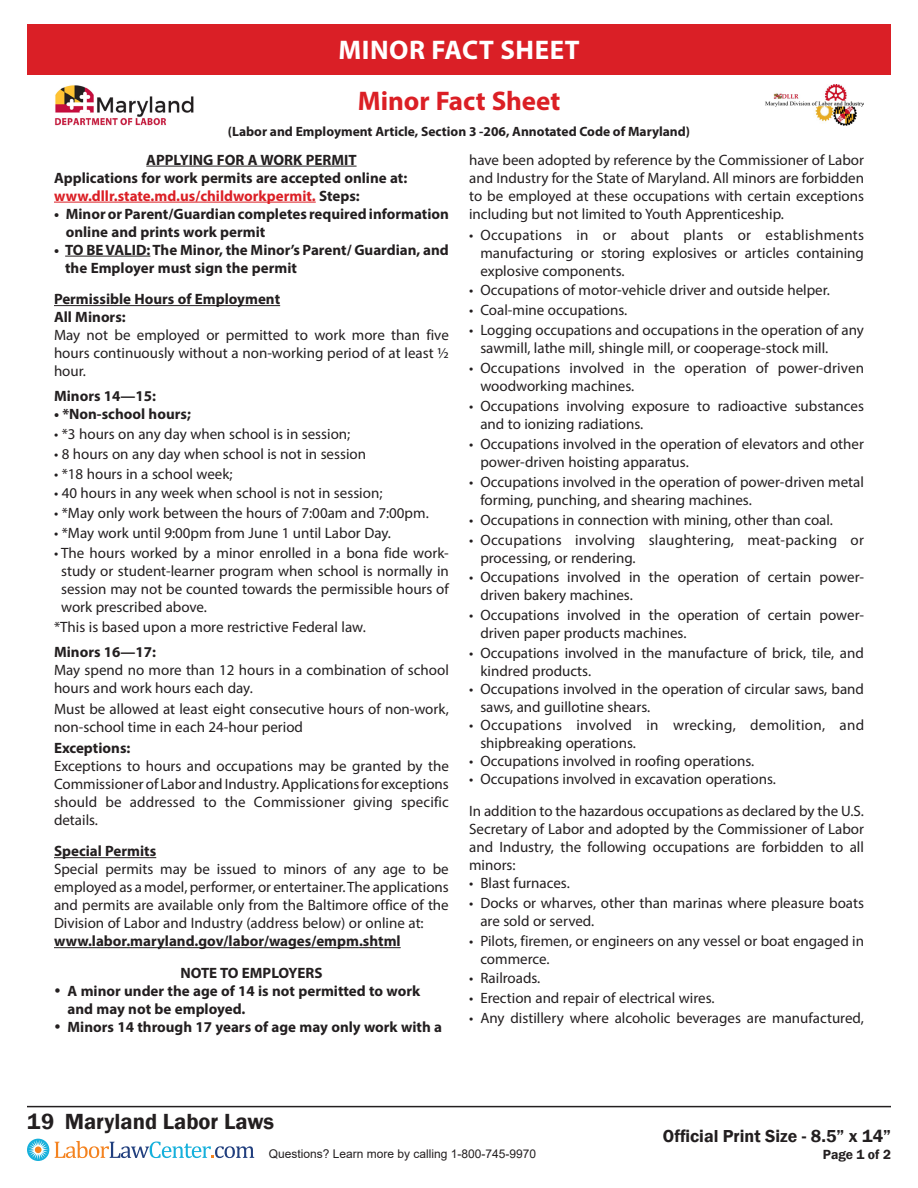
<style>
.page{position:relative;width:918px;height:1188px;background:#fff}
.page>*{position:absolute;margin:0;border:0;box-sizing:border-box;transform-origin:0 0}
.t1{font:700 27px "Myriad Pro";letter-spacing:.02em;color:#fff}
.t2{font:700 27px "Myriad Pro";color:#db1f25}
.t3{font:600 22.5px "Franklin Gothic";color:#231f20}
.t4{font:600 17.85px "Franklin Gothic";color:#231f20}
.t5{font:15px/18px "Myriad Pro";color:#231f20}
.t6{font:700 15px/18px "Myriad Pro";color:#231f20}
.t7{font:15px/18px "Myriad Pro";letter-spacing:.02em;color:#231f20}
.t8{font:700 15px "Myriad Pro";color:#db1f25}
.t9{font:600 13.65px "Franklin Gothic";color:#231f20}
.t10{font:700 13.5px "Myriad Pro";color:#231f20}
.t11{font:12px "Arial";color:#231f20}
.s1{color:#231f20}
</style>
<div class="page">
<hr style="left:27px;top:1106px;width:864px;height:1px;background:#231f20">
<svg style="left:27px;top:1139px;width:22px;height:22px"></svg>
<div style="left:35px;top:1146px;width:7px;height:7px;background:#f58320;border-radius:50%"></div>
<svg style="left:55px;top:1141px;width:199px;height:17px"></svg>
<div style="left:27px;top:24px;width:864px;height:50px;background:#da1f26"></div>
<hr style="left:146px;top:166px;width:211px;height:1px;background:#231f20">
<hr style="left:54px;top:202px;width:262px;height:1px;background:#db1f25">
<hr style="left:65px;top:256px;width:85px;height:1px;background:#231f20">
<hr style="left:54px;top:305px;width:226px;height:1px;background:#231f20">
<hr style="left:54px;top:857px;width:102px;height:1px;background:#231f20">
<hr style="left:54px;top:947px;width:347px;height:1px;background:#231f20">
<img style="left:765px;top:84px;width:99px;height:42px">
<img style="left:55px;top:85px;width:139px;height:41px">
<p class="t1" style="left:338px;top:32px;width:243px">MINOR FACT SHEET</p>
<p class="t2" style="left:358px;top:83px;width:204px">Minor Fact Sheet</p>
<p class="t10" style="left:228px;top:123px;width:464px">(Labor and Employment Article, Section 3 -206, Annotated Code of Maryland)</p>
<p class="t6" style="left:146px;top:150px;width:212px">APPLYING FOR A WORK PERMIT</p>
<p class="t6" style="left:54px;top:168px;width:355px">Applications for work permits are accepted online at:</p>
<p class="t8" style="left:54px;top:186px;width:307px">www.dllr.state.md.us/childworkpermit. <span class="s1">Steps:</span></p>
<p class="t6" style="left:66px;top:204px;width:385px;text-indent:-12px">• Minor or Parent/Guardian completes required information online and prints work permit</p>
<p class="t6" style="left:65px;top:240px;width:385px;text-indent:-11px">• TO BE VALID: The Minor, the Minor’s Parent/ Guardian, and the Employer must sign the permit</p>
<p class="t6" style="left:54px;top:290px;width:228px">Permissible Hours of Employment</p>
<p class="t6" style="left:54px;top:308px;width:73px">All Minors:</p>
<p class="t5" style="left:54px;top:326px;width:396px;text-align:justify">May not be employed or permitted to work more than five hours continuously without a non-working period of at least ½ hour.</p>
<p class="t6" style="left:54px;top:386px;width:104px">Minors 14—15:</p>
<p class="t6" style="left:54px;top:404px;width:138px">• *Non-school hours;</p>
<p class="t5" style="left:54px;top:424px;width:298px">• *3 hours on any day when school is in session;</p>
<p class="t5" style="left:54px;top:444px;width:314px">• 8 hours on any day when school is not in session</p>
<p class="t5" style="left:54px;top:464px;width:180px">• *18 hours in a school week;</p>
<p class="t5" style="left:54px;top:484px;width:330px">• 40 hours in any week when school is not in session;</p>
<p class="t5" style="left:54px;top:504px;width:376px">• *May only work between the hours of 7:00am and 7:00pm.</p>
<p class="t5" style="left:54px;top:524px;width:339px">• *May work until 9:00pm from June 1 until Labor Day.</p>
<p class="t5" style="left:61px;top:544px;width:389px;text-align:justify;text-indent:-7px">• The hours worked by a minor enrolled in a bona fide work&shy;study or student-learner program when school is normally in session may not be counted towards the permissible hours of work prescribed above.</p>
<p class="t5" style="left:54px;top:618px;width:313px">*This is based upon a more restrictive Federal law.</p>
<p class="t6" style="left:54px;top:642px;width:104px">Minors 16—17:</p>
<p class="t5" style="left:54px;top:660px;width:396px">May spend no more than 12 hours in a combination of school hours and work hours each day.</p>
<p class="t5" style="left:54px;top:699px;width:396px">Must be allowed at least eight consecutive hours of non-work, non-school time in each 24-hour period</p>
<p class="t6" style="left:54px;top:738px;width:78px">Exceptions:</p>
<p class="t5" style="left:54px;top:756px;width:396px;text-align:justify">Exceptions to hours and occupations may be granted by the Commissioner of Labor and Industry. Applications for exceptions should be addressed to the Commissioner giving specific details.</p>
<p class="t6" style="left:54px;top:842px;width:104px">Special Permits</p>
<p class="t5" style="left:54px;top:860px;width:396px;text-align:justify">Special permits may be issued to minors of any age to be employed as a model, performer, or entertainer. The applications and permits are available only from the Baltimore office of the Division of Labor and Industry (address below) or online at:</p>
<p class="t6" style="left:54px;top:932px;width:348px">www.labor.maryland.gov/labor/wages/empm.shtml</p>
<p class="t6" style="left:180px;top:963px;width:144px">NOTE TO EMPLOYERS</p>
<p class="t6" style="left:68px;top:981px;width:354px;text-indent:-14px">• A minor under the age of 14 is not permitted to work and may not be employed.</p>
<p class="t6" style="left:54px;top:1017px;width:390px">• Minors 14 through 17 years of age may only work with a</p>
<p class="t5" style="left:469px;top:150px;width:396px;text-align:justify">have been adopted by reference by the Commissioner of Labor and Industry for the State of Maryland. All minors are forbidden to be employed at these occupations with certain exceptions including but not limited to Youth Apprenticeship.</p>
<p class="t5" style="left:480px;top:225px;width:385px;text-align:justify;text-indent:-11px">• Occupations in or about plants or establishments manufacturing or storing explosives or articles containing explosive components.</p>
<p class="t5" style="left:469px;top:281px;width:362px">• Occupations of motor-vehicle driver and outside helper.</p>
<p class="t5" style="left:469px;top:301px;width:160px">• Coal-mine occupations.</p>
<p class="t5" style="left:480px;top:321px;width:385px;text-indent:-11px">• Logging occupations and occupations in the operation of any sawmill, lathe mill, shingle mill, or cooperage-stock mill.</p>
<p class="t5" style="left:480px;top:359px;width:385px;text-indent:-11px">• Occupations involved in the operation of power-driven woodworking machines.</p>
<p class="t5" style="left:480px;top:397px;width:385px;text-indent:-11px">• Occupations involving exposure to radioactive substances and to ionizing radiations.</p>
<p class="t5" style="left:480px;top:435px;width:385px;text-indent:-11px">• Occupations involved in the operation of elevators and other power-driven hoisting apparatus.</p>
<p class="t5" style="left:480px;top:473px;width:385px;text-indent:-11px">• Occupations involved in the operation of power-driven metal forming, punching, and shearing machines.</p>
<p class="t5" style="left:469px;top:510px;width:365px">• Occupations in connection with mining, other than coal.</p>
<p class="t7" style="left:480px;top:530px;width:385px;text-indent:-11px">• Occupations involving slaughtering, meat-packing or processing, or rendering.</p>
<p class="t5" style="left:480px;top:568px;width:385px;text-indent:-11px">• Occupations involved in the operation of certain power&shy;driven bakery machines.</p>
<p class="t5" style="left:480px;top:606px;width:385px;text-indent:-11px">• Occupations involved in the operation of certain power&shy;driven paper products machines.</p>
<p class="t5" style="left:480px;top:644px;width:385px;text-indent:-11px">• Occupations involved in the manufacture of brick, tile, and kindred products.</p>
<p class="t5" style="left:480px;top:680px;width:385px;text-indent:-11px">• Occupations involved in the operation of circular saws, band saws, and guillotine shears.</p>
<p class="t7" style="left:480px;top:716px;width:385px;text-indent:-11px">• Occupations involved in wrecking, demolition, and shipbreaking operations.</p>
<p class="t5" style="left:469px;top:752px;width:287px">• Occupations involved in roofing operations.</p>
<p class="t5" style="left:469px;top:770px;width:308px">• Occupations involved in excavation operations.</p>
<p class="t5" style="left:469px;top:801px;width:396px;text-align:justify">In addition to the hazardous occupations as declared by the U.S.<br>Secretary of Labor and adopted by the Commissioner of Labor and Industry, the following occupations are forbidden to all minors:</p>
<p class="t5" style="left:469px;top:873px;width:102px">• Blast furnaces.</p>
<p class="t5" style="left:480px;top:893px;width:385px;text-indent:-11px">• Docks or wharves, other than marinas where pleasure boats are sold or served.</p>
<p class="t5" style="left:480px;top:931px;width:385px;text-indent:-11px">• Pilots, firemen, or engineers on any vessel or boat engaged in commerce.</p>
<p class="t5" style="left:469px;top:969px;width:73px">• Railroads.</p>
<p class="t5" style="left:469px;top:989px;width:247px">• Erection and repair of electrical wires.</p>
<p class="t5" style="left:469px;top:1009px;width:396px">• Any distillery where alcoholic beverages are manufactured,</p>
<h2 class="t3" style="left:27px;top:1107px;width:249px">19 Maryland Labor Laws</h2>
<p class="t11" style="left:269px;top:1146px;width:269px">Questions? Learn more by calling 1-800-745-9970</p>
<p class="t4" style="left:663px;top:1125px;width:230px">Official Print Size - 8.5” x 14”</p>
<p class="t9" style="left:823px;top:1146px;width:70px">Page 1 of 2</p>
</div>
